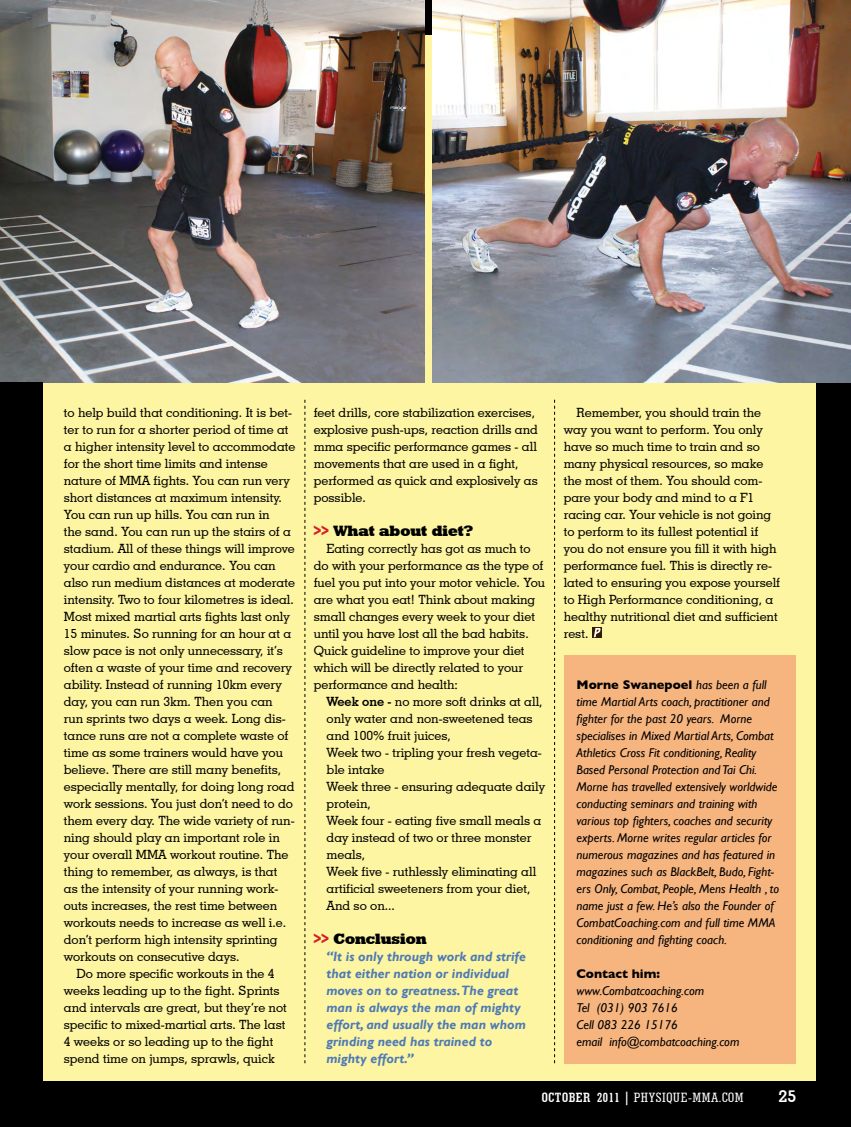
<style>
.page{position:relative;width:851px;height:1127px;background:#fff}
.page>*{position:absolute;margin:0;border:0;box-sizing:border-box;transform-origin:0 0}
.t1{font:700 16.5px "Geometric Slab 703 BT";color:#fff}
.t2{font:15px "Geometric Slab 712 BT Extra Bold A";color:#000}
.t3{font:italic 700 13.5px/17px "Gill Sans";color:#4d79b5}
.t4{font:500 condensed 13.5px "Geometric Slab 703 BT";letter-spacing:.04em;color:#fff}
.t5{font:500 12.75px/17px "Geometric Slab 703 BT";color:#000}
.t6{font:italic 12.75px/17px "Gill Sans";color:#000}
.t7{font:700 12.75px "Gill Sans";color:#000}
.s1{font-family:"Komikahuna";color:#d71f26}
.s2{font-weight:700}
.s3{font-weight:700;font-style:normal}
</style>
<div class="page">
<div style="left:0;top:0;width:850px;height:1127px;background:#fdf5a1"></div>
<img style="left:0;top:0;width:424px;height:383px">
<div style="left:816px;top:0;width:34px;height:1127px;background:#000"></div>
<img style="left:433px;top:0;width:417px;height:383px">
<div style="left:0;top:1081px;width:850px;height:46px;background:#000"></div>
<div style="left:0;top:383px;width:43px;height:744px;background:#000"></div>
<div style="left:563px;top:655px;width:232px;height:408px;background:#f6b47f"></div>
<svg style="left:592px;top:627px;width:9px;height:11px"></svg>
<svg style="left:593px;top:628px;width:7px;height:9px"></svg>
<svg style="left:304px;top:400px;width:1px;height:663px"></svg>
<svg style="left:554px;top:400px;width:1px;height:663px"></svg>
<p class="t5" style="left:64px;top:404px;width:229px">to help build that conditioning. It is bet-</p>
<p class="t5" style="left:64px;top:421px;width:226px">ter to run for a shorter period of time at</p>
<p class="t5" style="left:64px;top:438px;width:233px">a higher intensity level to accommodate</p>
<p class="t5" style="left:64px;top:455px;width:205px">for the short time limits and intense</p>
<p class="t5" style="left:64px;top:472px;width:227px">nature of MMA fights. You can run very</p>
<p class="t5" style="left:64px;top:489px;width:220px">short distances at maximum intensity.</p>
<p class="t5" style="left:64px;top:506px;width:207px">You can run up hills. You can run in</p>
<p class="t5" style="left:64px;top:523px;width:229px">the sand. You can run up the stairs of a</p>
<p class="t5" style="left:64px;top:540px;width:232px">stadium. All of these things will improve</p>
<p class="t5" style="left:64px;top:557px;width:213px">your cardio and endurance. You can</p>
<p class="t5" style="left:64px;top:574px;width:232px">also run medium distances at moderate</p>
<p class="t5" style="left:64px;top:591px;width:231px">intensity. Two to four kilometres is ideal.</p>
<p class="t5" style="left:64px;top:608px;width:227px">Most mixed martial arts fights last only</p>
<p class="t5" style="left:64px;top:625px;width:229px">15 minutes. So running for an hour at a</p>
<p class="t5" style="left:64px;top:642px;width:221px">slow pace is not only unnecessary, it’s</p>
<p class="t5" style="left:64px;top:659px;width:230px">often a waste of your time and recovery</p>
<p class="t5" style="left:64px;top:676px;width:219px">ability. Instead of running 10km every</p>
<p class="t5" style="left:64px;top:693px;width:210px">day, you can run 3km. Then you can</p>
<p class="t5" style="left:64px;top:710px;width:223px">run sprints two days a week. Long dis-</p>
<p class="t5" style="left:64px;top:727px;width:226px">tance runs are not a complete waste of</p>
<p class="t5" style="left:64px;top:744px;width:221px">time as some trainers would have you</p>
<p class="t5" style="left:64px;top:761px;width:219px">believe. There are still many benefits,</p>
<p class="t5" style="left:64px;top:778px;width:232px">especially mentally, for doing long road</p>
<p class="t5" style="left:64px;top:795px;width:231px">work sessions. You just don’t need to do</p>
<p class="t5" style="left:64px;top:812px;width:232px">them every day. The wide variety of run-</p>
<p class="t5" style="left:64px;top:829px;width:217px">ning should play an important role in</p>
<p class="t5" style="left:64px;top:846px;width:226px">your overall MMA workout routine. The</p>
<p class="t5" style="left:64px;top:863px;width:215px">thing to remember, as always, is that</p>
<p class="t5" style="left:64px;top:880px;width:216px">as the intensity of your running work-</p>
<p class="t5" style="left:64px;top:897px;width:215px">outs increases, the rest time between</p>
<p class="t5" style="left:64px;top:914px;width:224px">workouts needs to increase as well i.e.</p>
<p class="t5" style="left:64px;top:931px;width:215px">don’t perform high intensity sprinting</p>
<p class="t5" style="left:64px;top:948px;width:177px">workouts on consecutive days.</p>
<p class="t5" style="left:77px;top:965px;width:199px">Do more specific workouts in the 4</p>
<p class="t5" style="left:64px;top:982px;width:217px">weeks leading up to the fight. Sprints</p>
<p class="t5" style="left:64px;top:999px;width:224px">and intervals are great, but they’re not</p>
<p class="t5" style="left:64px;top:1016px;width:223px">specific to mixed-martial arts. The last</p>
<p class="t5" style="left:64px;top:1033px;width:211px">4 weeks or so leading up to the fight</p>
<p class="t5" style="left:64px;top:1050px;width:212px">spend time on jumps, sprawls, quick</p>
<p class="t5" style="left:314px;top:404px;width:226px">feet drills, core stabilization exercises, explosive push-ups, reaction drills and mma specific performance games - all movements that are used in a fight, performed as quick and explosively as possible.</p>
<p class="t2" style="left:314px;top:521px;width:161px"><span class="s1">&gt;&gt;</span> What about diet?</p>
<p class="t5" style="left:314px;top:540px;width:233px;text-indent:13px">Eating correctly has got as much to do with your performance as the type of fuel you put into your motor vehicle. You are what you eat! Think about making small changes every week to your diet until you have lost all the bad habits.<br>Quick guideline to improve your diet which will be directly related to your performance and health:</p>
<p class="t5" style="left:326px;top:693px;width:220px"><span class="s2">Week one -</span> no more soft drinks at all, only water and non-sweetened teas and 100% fruit juices,<br>Week two - tripling your fresh vegeta&shy;ble intake<br>Week three - ensuring adequate daily protein,<br>Week four - eating five small meals a day instead of two or three monster meals,<br>Week five - ruthlessly eliminating all artificial sweeteners from your diet,<br>And so on...</p>
<p class="t2" style="left:314px;top:930px;width:114px"><span class="s1">&gt;&gt;</span> Conclusion</p>
<p class="t3" style="left:326px;top:948px;width:201px">“It is only through work and strife that either nation or individual moves on to greatness.The great man is always the man of mighty effort, and usually the man whom grinding need has trained to mighty effort.”</p>
<p class="t5" style="left:563px;top:404px;width:218px;text-indent:13px">Remember, you should train the way you want to perform. You only have so much time to train and so many physical resources, so make the most of them. You should com&shy;pare your body and mind to a F1 racing car. Your vehicle is not going to perform to its fullest potential if you do not ensure you fill it with high performance fuel. This is directly re&shy;lated to ensuring you expose yourself to High Performance conditioning, a healthy nutritional diet and sufficient rest.</p>
<p class="t6" style="left:576px;top:676px;width:204px"><span class="s3">Morne Swanepoel</span> has been a full time Martial Arts coach, practitioner and fighter for the past 20 years. Morne specialises in Mixed Martial Arts, Combat Athletics Cross Fit conditioning, Reality Based Personal Protection and Tai Chi.<br>Morne has travelled extensively worldwide conducting seminars and training with various top fighters, coaches and security experts. Morne writes regular articles for numerous magazines and has featured in magazines such as BlackBelt, Budo, Fight&shy;ers Only, Combat, People, Mens Health , to name just a few. He’s also the Founder of CombatCoaching.com and full time MMA conditioning and fighting coach.</p>
<p class="t7" style="left:576px;top:966px;width:85px">Contact him:</p>
<p class="t6" style="left:576px;top:982px;width:164px">www.Combatcoaching.com<br>Tel (031) 903 7616<br>Cell 083 226 15176<br>email info@combatcoaching.com</p>
<p class="t4" style="left:542px;top:1089px;width:203px"><span class="s2">OCTOBER 2011 |</span> PHYSIQUE-MMA.COM</p>
<p class="t1" style="left:778px;top:1086px;width:19px">25</p>
</div>
